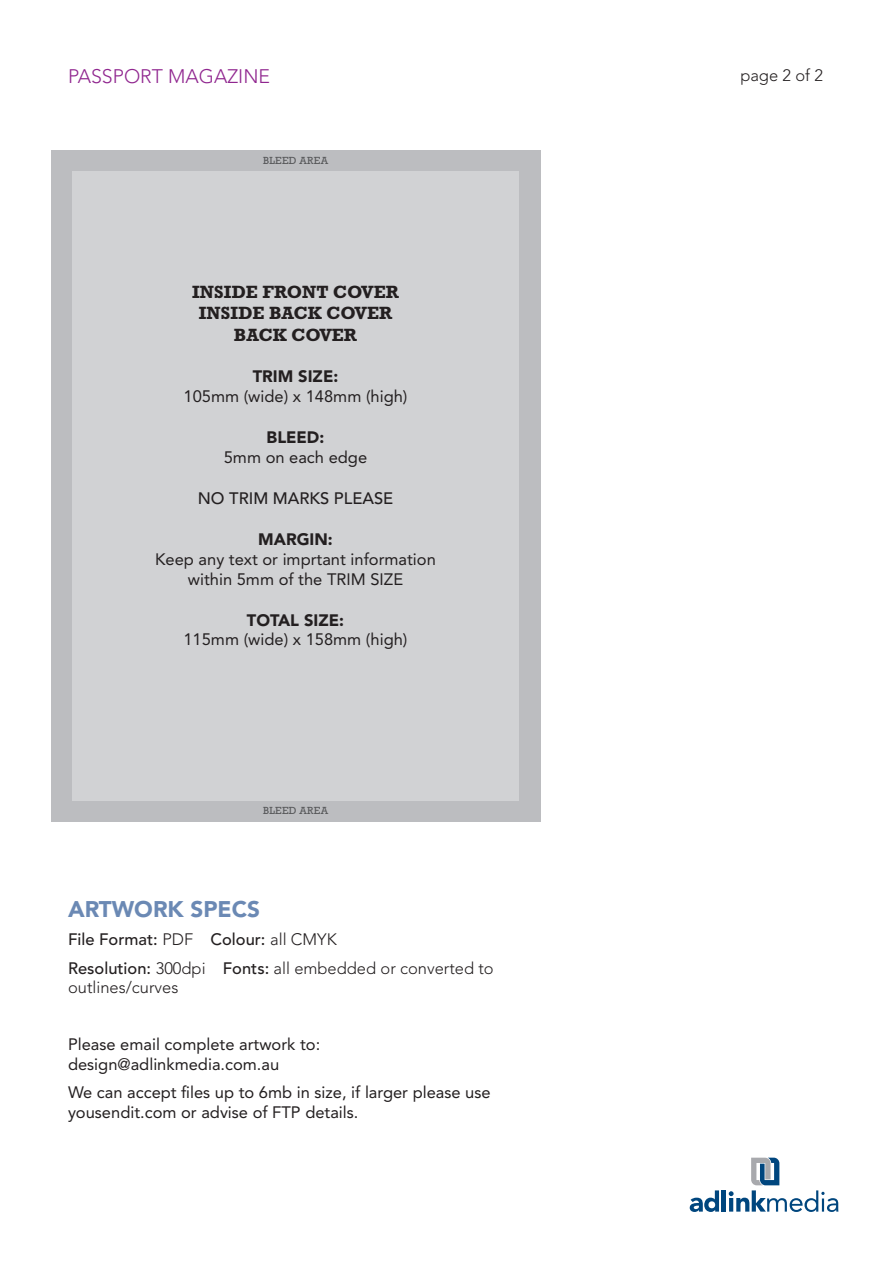
<style>
.page{position:relative;width:893px;height:1263px;background:#fff}
.page>*{position:absolute;margin:0;border:0;box-sizing:border-box;transform-origin:0 0}
.t1{font:900 22.5px "Avenir LT Std";color:#6b89b4}
.t2{font:300 19.5px "Avenir LT Std";color:#90268f}
.t3{font:700 18px/21.6px "Rockwell Std";color:#231f20;text-align:center}
.t4{font:16.5px/19.8px "Avenir LT Std";color:#231f20}
.t5{font:300 16.5px/28.3px "Avenir LT Std";color:#231f20}
.t6{font:900 16.5px "Avenir LT Std";color:#231f20}
.t7{font:500 16.5px "Avenir LT Std";color:#231f20}
.t8{font:10.5px "Rockwell Std";letter-spacing:.025em;color:#57585a}
.s1{font-weight:500}
</style>
<div class="page">
<div style="left:51px;top:150px;width:489px;height:672px;background:#bcbdc0"></div>
<div style="left:72px;top:171px;width:447px;height:630px;background:#d1d2d4"></div>
<svg style="left:690px;top:1190px;width:29px;height:22px"></svg>
<hr style="left:722px;top:1190px;width:4px;height:21px;background:#00467e">
<svg style="left:729px;top:1158px;width:109px;height:54px"></svg>
<p class="t2" style="left:68px;top:65px;width:204px">PASSPORT MAGAZINE</p>
<p class="t8" style="left:263px;top:154px;width:66px">BLEED AREA</p>
<p class="t3" style="left:192px;top:280px;width:208px">INSIDE FRONT COVER<br>INSIDE BACK COVER<br>BACK COVER</p>
<p class="t6" style="left:253px;top:366px;width:87px">TRIM SIZE:</p>
<p class="t4" style="left:183px;top:386px;width:226px">105mm (wide) x 148mm (high)</p>
<p class="t6" style="left:267px;top:427px;width:59px">blee d:</p>
<p class="t4" style="left:224px;top:447px;width:145px">5mm on each edge</p>
<p class="t7" style="left:198px;top:489px;width:197px">NO TRIM MARKS PLEASE</p>
<p class="t6" style="left:258px;top:529px;width:76px">MARGIN:</p>
<p class="t4" style="left:155px;top:549px;width:282px;text-align:center">Keep any text or imprtant information within 5mm of the TRIM SIZE</p>
<p class="t6" style="left:247px;top:610px;width:99px">TOTAL SIZE:</p>
<p class="t4" style="left:183px;top:630px;width:226px">115mm (wide) x 158mm (high)</p>
<p class="t8" style="left:263px;top:805px;width:66px">BLEED AREA</p>
<h1 class="t1" style="left:68px;top:895px;width:194px">ARTWORK SPECS</h1>
<p class="t5" style="left:68px;top:925px;width:427px"><span class="s1">File Format:</span> PDF <span class="s1">Colour:</span> all CMYK<br><span class="s1">Resolution:</span> 300dpi <span class="s1">Fonts:</span> all embedded or converted to</p>
<p class="t5" style="left:68px;top:973px;width:112px">outlines/curves</p>
<p class="t4" style="left:68px;top:1034px;width:254px">Please email complete artwork to: design@adlinkmedia.com.au</p>
<p class="t4" style="left:68px;top:1082px;width:424px">We can accept files up to 6mb in size, if larger please use yousendit.com or advise of FTP details.</p>
<p class="t5" style="left:740px;top:61px;width:84px">page 2 of 2</p>
</div>
